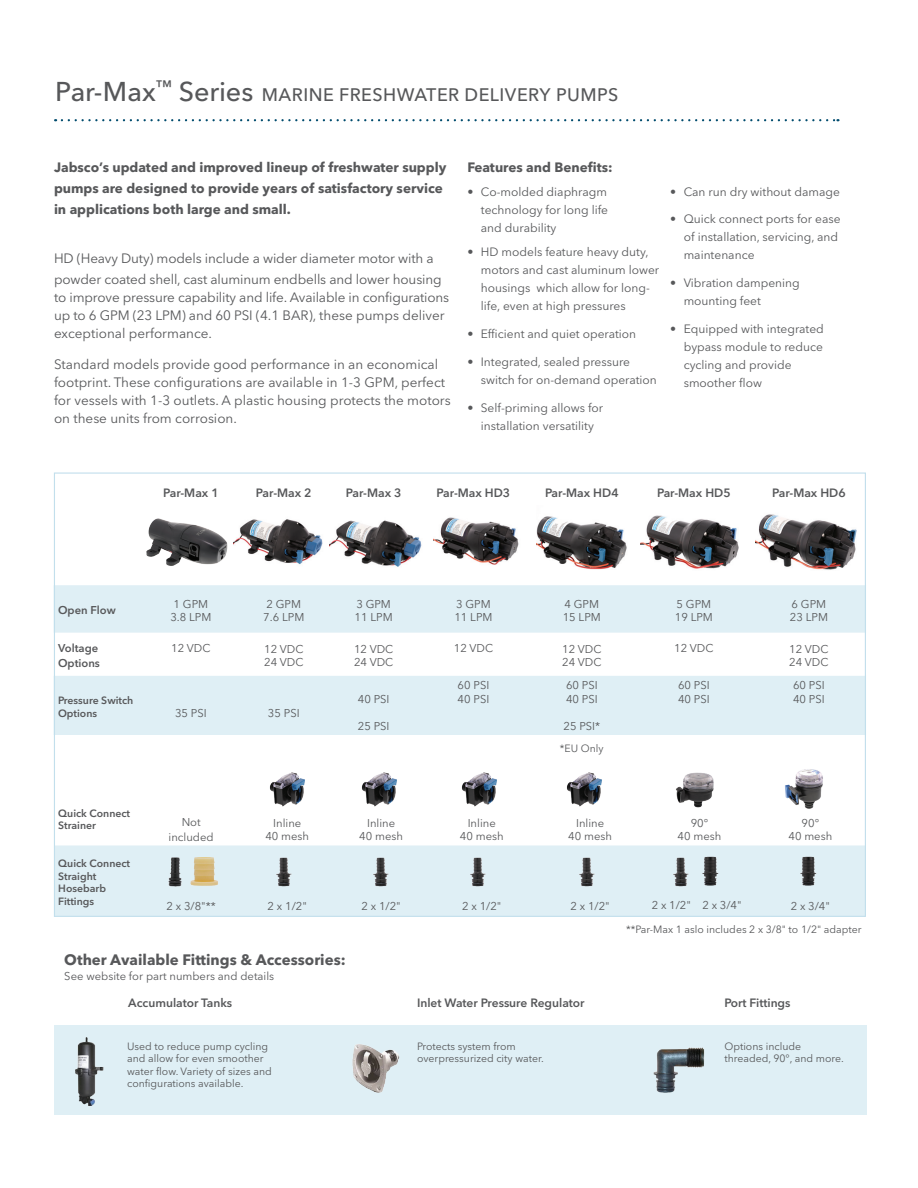
<style>
.page{position:relative;width:918px;height:1188px;background:#fff}
.page>*{position:absolute;margin:0;border:0;box-sizing:border-box;transform-origin:0 0}
.Subtitle__back{font:500 18px "Avenir Next LT Pro";letter-spacing:.025em;color:#57585a}
.Body{font:700 15px "Avenir Next LT Pro";color:#57585a}
.Body-2{font:13.5px/18px "Avenir Next LT Pro";color:#57585a}
.Subhead{font:700 13.5px/21px "Avenir Next LT Pro";color:#57585a}
.Body-3{font:700 13.5px "Avenir Next LT Pro";color:#57585a}
.Bullets{font:12px/18px "Avenir Next LT Pro";color:#57585a}
.Chart_Body{font:600 12px "Avenir Next LT Pro";color:#57585a}
.Chart_Body-2{font:11.25px/13.5px "Avenir Next LT Pro";color:#57585a;text-align:center}
.Body-4{font:600 11.25px/15px "Avenir Next LT Pro";color:#57585a}
.Body-5{font:10.5px/12.6px "Avenir Next LT Pro";color:#57585a}
.Body-6{font:600 10.5px/12.6px "Avenir Next LT Pro";color:#57585a}
.Chart_Body-3{font:10.5px "Avenir Next LT Pro";color:#57585a}
.s1{font-size:27px}
</style>
<div class="page">
<div style="left:54px;top:1025px;width:812px;height:89px;background:#dfeff5"></div>
<svg style="left:56px;top:585px;width:808px;height:150px;fill:#dfeff5"></svg>
<img style="left:434px;top:517px;width:85px;height:48px">
<img style="left:330px;top:520px;width:92px;height:47px">
<img style="left:233px;top:519px;width:90px;height:46px">
<img style="left:146px;top:518px;width:81px;height:48px">
<svg style="left:62px;top:119px;width:776px;height:2px"></svg>
<div style="left:56px;top:845px;width:808px;height:70px;background:#dfeff5"></div>
<img style="left:75px;top:1037px;width:29px;height:69px">
<img style="left:352px;top:1044px;width:48px;height:49px">
<img style="left:653px;top:1047px;width:52px;height:46px">
<img style="left:537px;top:516px;width:90px;height:54px">
<img style="left:641px;top:515px;width:98px;height:54px">
<img style="left:756px;top:514px;width:101px;height:56px">
<img style="left:270px;top:772px;width:35px;height:35px">
<img style="left:362px;top:772px;width:35px;height:35px">
<img style="left:462px;top:772px;width:35px;height:35px">
<img style="left:567px;top:772px;width:35px;height:35px">
<img style="left:676px;top:772px;width:38px;height:36px">
<img style="left:785px;top:769px;width:38px;height:40px">
<img style="left:155px;top:858px;width:40px;height:30px">
<img style="left:189px;top:857px;width:30px;height:29px">
<img style="left:264px;top:856px;width:40px;height:30px">
<img style="left:360px;top:856px;width:40px;height:30px">
<img style="left:457px;top:856px;width:40px;height:30px">
<img style="left:566px;top:856px;width:40px;height:30px">
<img style="left:660px;top:856px;width:33px;height:30px">
<img style="left:693px;top:856px;width:37px;height:30px">
<img style="left:790px;top:856px;width:38px;height:30px">
<p class="Subtitle__back" style="left:55px;top:84px;width:565px"><span class="s1">Par-Max</span><sup>™</sup> <span class="s1">Series</span> MARINE FRESHWATER DELIVERY PUMPS</p>
<p class="Subhead" style="left:54px;top:157px;width:394px">Jabsco’s updated and improved lineup of freshwater supply pumps are designed to provide years of satisfactory service in applications both large and small.</p>
<p class="Body-2" style="left:54px;top:248px;width:389px;line-height:21px">HD (Heavy Duty) models include a wider diameter motor with a powder coated shell, cast aluminum endbells and lower housing</p>
<p class="Body-2" style="left:54px;top:288px;width:397px">to improve pressure capability and life. Available in configurations up to 6 GPM (23 LPM) and 60 PSI (4.1 BAR), these pumps deliver exceptional performance.</p>
<p class="Body-2" style="left:54px;top:356px;width:398px">Standard models provide good performance in an economical footprint. These configurations are available in 1-3 GPM, perfect for vessels with 1-3 outlets. A plastic housing protects the motors on these units from corrosion.</p>
<p class="Body-3" style="left:467px;top:159px;width:147px">Features and Benefits:</p>
<p class="Bullets" style="left:481px;top:182px;width:129px;text-align:justify;text-indent:-14px">• Co-molded diaphragm technology for long life and durability</p>
<p class="Bullets" style="left:481px;top:243px;width:180px;text-indent:-14px">• HD models feature heavy duty, motors and cast aluminum lower housings which allow for long&shy;life, even at high pressures</p>
<p class="Bullets" style="left:467px;top:325px;width:170px">• Efficient and quiet operation</p>
<p class="Bullets" style="left:481px;top:353px;width:177px;text-indent:-14px">• Integrated, sealed pressure switch for on-demand operation</p>
<p class="Bullets" style="left:467px;top:398px;width:137px;text-align:center">• Self-priming allows for installation versatility</p>
<p class="Bullets" style="left:670px;top:182px;width:171px">• Can run dry without damage</p>
<p class="Bullets" style="left:684px;top:210px;width:158px;text-indent:-14px">• Quick connect ports for ease of installation, servicing, and maintenance</p>
<p class="Bullets" style="left:684px;top:274px;width:118px;text-indent:-14px">• Vibration dampening mounting feet</p>
<p class="Bullets" style="left:684px;top:320px;width:142px;text-indent:-14px">• Equipped with integrated bypass module to reduce cycling and provide smoother flow</p>
<p class="Body-4" style="left:58px;top:603px;width:59px">Open Flow</p>
<p class="Chart_Body" style="left:163px;top:485px;width:57px">Par-Max 1</p>
<p class="Chart_Body" style="left:256px;top:485px;width:57px">Par-Max 2</p>
<p class="Chart_Body" style="left:346px;top:485px;width:57px">Par-Max 3</p>
<p class="Chart_Body" style="left:437px;top:485px;width:75px">Par-Max HD3</p>
<p class="Chart_Body" style="left:545px;top:485px;width:75px">Par-Max HD4</p>
<p class="Chart_Body" style="left:657px;top:485px;width:75px">Par-Max HD5</p>
<p class="Chart_Body" style="left:772px;top:485px;width:75px">Par-Max HD6</p>
<p class="Chart_Body-2" style="left:174px;top:597px;width:36px">1 GPM</p>
<p class="Chart_Body-2" style="left:170px;top:610px;width:43px">3.8 LPM</p>
<p class="Chart_Body-2" style="left:267px;top:597px;width:36px">2 GPM</p>
<p class="Chart_Body-2" style="left:263px;top:610px;width:43px">7.6 LPM</p>
<p class="Chart_Body-2" style="left:356px;top:597px;width:36px">3 GPM</p>
<p class="Chart_Body-2" style="left:355px;top:610px;width:40px">11 LPM</p>
<p class="Chart_Body-2" style="left:456px;top:597px;width:36px">3 GPM</p>
<p class="Chart_Body-2" style="left:454px;top:610px;width:40px">11 LPM</p>
<p class="Chart_Body-2" style="left:565px;top:597px;width:36px">4 GPM</p>
<p class="Chart_Body-2" style="left:563px;top:610px;width:40px">15 LPM</p>
<p class="Chart_Body-2" style="left:677px;top:597px;width:36px">5 GPM</p>
<p class="Chart_Body-2" style="left:675px;top:610px;width:40px">19 LPM</p>
<p class="Chart_Body-2" style="left:792px;top:597px;width:36px">6 GPM</p>
<p class="Chart_Body-2" style="left:790px;top:610px;width:40px">23 LPM</p>
<p class="Body-4" style="left:58px;top:641px;width:43px">Voltage<br>Options</p>
<p class="Chart_Body-2" style="left:171px;top:641px;width:41px">12 VDC</p>
<p class="Chart_Body-2" style="left:264px;top:642px;width:41px">12 VDC</p>
<p class="Chart_Body-2" style="left:264px;top:656px;width:41px">24 VDC</p>
<p class="Body-6" style="left:58px;top:694px;width:77px">Pressure Switch<br>Options</p>
<p class="Chart_Body-2" style="left:175px;top:707px;width:33px">35 PSI</p>
<p class="Chart_Body-2" style="left:268px;top:707px;width:33px">35 PSI</p>
<p class="Chart_Body-2" style="left:354px;top:642px;width:41px">12 VDC</p>
<p class="Chart_Body-2" style="left:354px;top:656px;width:41px">24 VDC</p>
<p class="Chart_Body-2" style="left:358px;top:692px;width:33px">40 PSI</p>
<p class="Chart_Body-2" style="left:358px;top:719px;width:33px">25 PSI</p>
<p class="Chart_Body-2" style="left:454px;top:641px;width:41px">12 VDC</p>
<p class="Chart_Body-2" style="left:562px;top:642px;width:41px">12 VDC</p>
<p class="Chart_Body-2" style="left:562px;top:656px;width:41px">24 VDC</p>
<p class="Chart_Body-2" style="left:458px;top:679px;width:33px">60 PSI</p>
<p class="Chart_Body-2" style="left:458px;top:692px;width:33px">40 PSI</p>
<p class="Chart_Body-2" style="left:566px;top:679px;width:33px">60 PSI</p>
<p class="Chart_Body-2" style="left:566px;top:692px;width:33px">40 PSI</p>
<p class="Chart_Body-2" style="left:564px;top:719px;width:38px">25 PSI*</p>
<p class="Chart_Body-3" style="left:560px;top:742px;width:45px">*EU Only</p>
<p class="Chart_Body-2" style="left:674px;top:641px;width:41px">12 VDC</p>
<p class="Chart_Body-2" style="left:789px;top:642px;width:41px">12 VDC</p>
<p class="Chart_Body-2" style="left:789px;top:656px;width:41px">24 VDC</p>
<p class="Chart_Body-2" style="left:678px;top:679px;width:33px">60 PSI</p>
<p class="Chart_Body-2" style="left:678px;top:692px;width:33px">40 PSI</p>
<p class="Chart_Body-2" style="left:793px;top:679px;width:33px">60 PSI</p>
<p class="Chart_Body-2" style="left:793px;top:692px;width:33px">40 PSI</p>
<p class="Body-6" style="left:58px;top:807px;width:73px">Quick Connect<br>Strainer</p>
<p class="Chart_Body-2" style="left:169px;top:815px;width:47px;line-height:15px">Not included</p>
<p class="Chart_Body-2" style="left:265px;top:816px;width:45px">Inline<br>40 mesh</p>
<p class="Chart_Body-2" style="left:359px;top:816px;width:45px">Inline<br>40 mesh</p>
<p class="Chart_Body-2" style="left:460px;top:816px;width:45px">Inline<br>40 mesh</p>
<p class="Chart_Body-2" style="left:568px;top:816px;width:45px">Inline<br>40 mesh</p>
<p class="Chart_Body-2" style="left:678px;top:816px;width:45px">90°<br>40 mesh</p>
<p class="Chart_Body-2" style="left:788px;top:816px;width:45px">90°<br>40 mesh</p>
<p class="Body-6" style="left:58px;top:857px;width:73px">Quick Connect<br>Straight<br>Hosebarb<br>Fittings</p>
<p class="Chart_Body-2" style="left:652px;top:899px;width:41px">2 x 1/2"</p>
<p class="Chart_Body-2" style="left:702px;top:899px;width:41px">2 x 3/4"</p>
<p class="Chart_Body-2" style="left:167px;top:899px;width:51px">2 x 3/8"**</p>
<p class="Chart_Body-2" style="left:268px;top:899px;width:41px">2 x 1/2"</p>
<p class="Chart_Body-2" style="left:361px;top:899px;width:41px">2 x 1/2"</p>
<p class="Chart_Body-2" style="left:462px;top:899px;width:41px">2 x 1/2"</p>
<p class="Chart_Body-2" style="left:570px;top:899px;width:41px">2 x 1/2"</p>
<p class="Chart_Body-2" style="left:791px;top:899px;width:41px">2 x 3/4"</p>
<p class="Chart_Body-3" style="left:626px;top:923px;width:237px">**Par-Max 1 aslo includes 2 x 3/8" to 1/2" adapter</p>
<p class="Body" style="left:64px;top:950px;width:283px">Other Available Fittings &amp; Accessories:</p>
<p class="Chart_Body-2" style="left:64px;top:969px;width:211px">See website for part numbers and details</p>
<p class="Chart_Body" style="left:128px;top:996px;width:106px">Accumulator Tanks</p>
<p class="Chart_Body" style="left:417px;top:996px;width:169px">Inlet Water Pressure Regulator</p>
<p class="Chart_Body" style="left:724px;top:996px;width:68px">Port Fittings</p>
<p class="Body-5" style="left:127px;top:1040px;width:146px">Used to reduce pump cycling and allow for even smoother water flow. Variety of sizes and configurations available.</p>
<p class="Body-5" style="left:417px;top:1040px;width:129px">Protects system from overpressurized city water.</p>
<p class="Body-5" style="left:724px;top:1040px;width:121px">Options include threaded, 90°, and more.</p>
</div>
